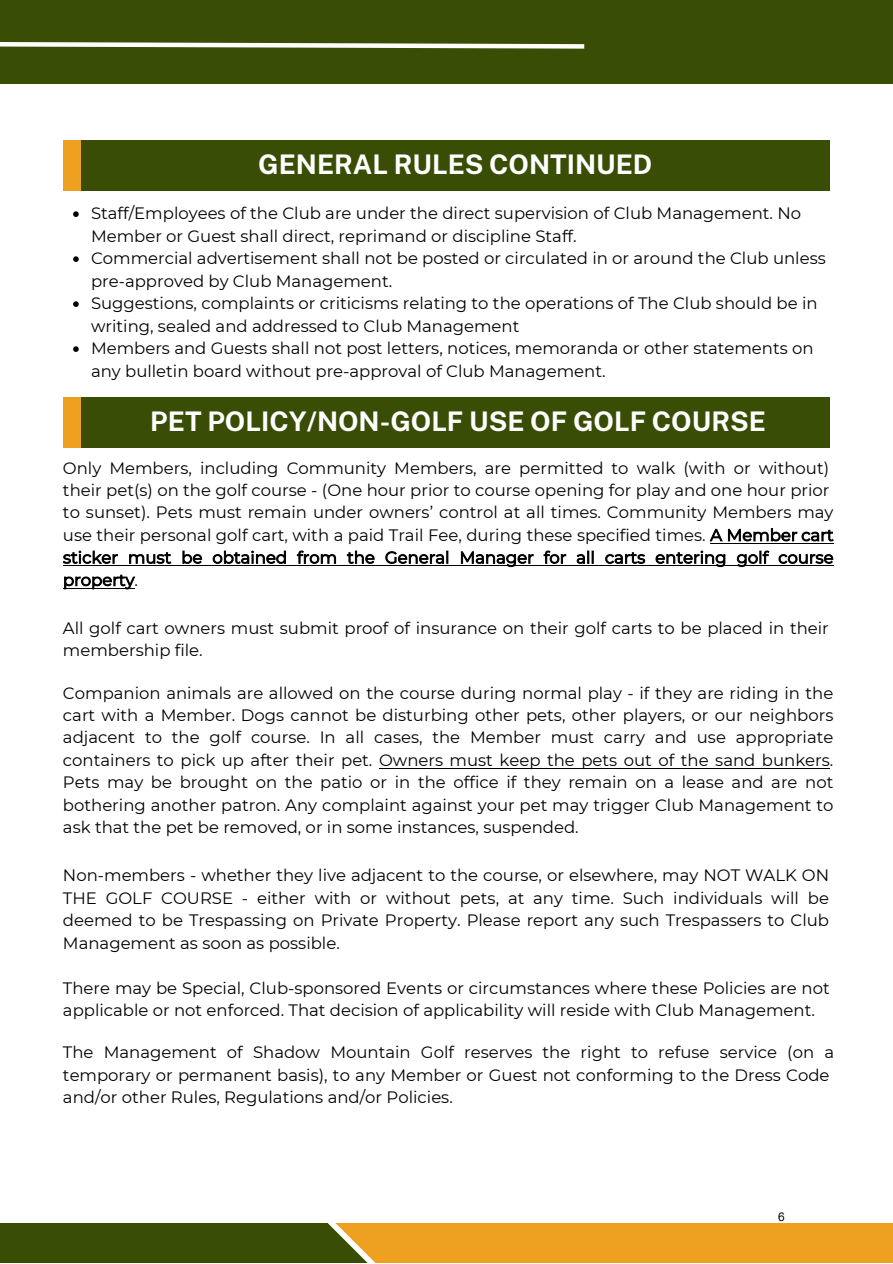
<style>
.page{position:relative;width:893px;height:1264px;background:#fff}
.page>*{position:absolute;margin:0;border:0;box-sizing:border-box;transform-origin:0 0}
.t1{font:700 27px "Public Sans";color:#fff}
.t2{font:16.5px/22.5px "Montserrat";color:#000}
.t3{font:12px "Arial";color:#000}
</style>
<div class="page">
<div style="left:0;top:0;width:892px;height:84px;background:#394d05"></div>
<div style="left:0;top:1222px;width:394px;height:40px;background:#394d05"></div>
<div style="left:335px;top:1222px;width:557px;height:40px;background:#eea121"></div>
<svg style="left:0;top:42px;width:585px;height:7px"></svg>
<div style="left:63px;top:140px;width:766px;height:50px;background:#394d05"></div>
<div style="left:63px;top:140px;width:18px;height:50px;background:#eea121"></div>
<svg style="left:73px;top:211px;width:6px;height:6px"></svg>
<svg style="left:73px;top:256px;width:6px;height:6px"></svg>
<svg style="left:73px;top:301px;width:6px;height:6px"></svg>
<svg style="left:73px;top:346px;width:6px;height:6px"></svg>
<div style="left:63px;top:397px;width:766px;height:50px;background:#394d05"></div>
<div style="left:63px;top:397px;width:18px;height:50px;background:#eea121"></div>
<hr style="left:63px;top:588px;width:71px;height:1px;background:#000">
<hr style="left:63px;top:565px;width:770px;height:1px;background:#000">
<hr style="left:710px;top:543px;width:123px;height:1px;background:#000">
<hr style="left:379px;top:768px;width:450px;height:1px;background:#000">
<p class="t1" style="left:258px;top:148px;width:395px">GENERAL RULES CONTINUED</p>
<p class="t2" style="left:91px;top:202px;width:711px">Staff/Employees of the Club are under the direct supervision of Club Management. No<br>Member or Guest shall direct, reprimand or discipline Staff.</p>
<p class="t2" style="left:91px;top:247px;width:736px">Commercial advertisement shall not be posted or circulated in or around the Club unless pre-approved by Club Management.</p>
<p class="t2" style="left:91px;top:292px;width:728px">Suggestions, complaints or criticisms relating to the operations of The Club should be in writing, sealed and addressed to Club Management</p>
<p class="t2" style="left:91px;top:337px;width:724px">Members and Guests shall not post letters, notices, memoranda or other statements on any bulletin board without pre-approval of Club Management.</p>
<p class="t1" style="left:150px;top:405px;width:617px">PET POLICY/NON-GOLF USE OF GOLF COURSE</p>
<p class="t2" style="left:63px;top:456px;width:772px">Only Members, including Community Members, are permitted to walk (with or without) their pet(s) on the golf course - (One hour prior to course opening for play and one hour prior to sunset). Pets must remain under owners’ control at all times. Community Members may use their personal golf cart, with a paid Trail Fee, during these specified times. A Member cart sticker must be obtained from the General Manager for all carts entering golf course property.</p>
<p class="t2" style="left:63px;top:616px;width:767px">All golf cart owners must submit proof of insurance on their golf carts to be placed in their membership file.</p>
<p class="t2" style="left:63px;top:681px;width:771px;text-align:justify">Companion animals are allowed on the course during normal play - if they are riding in the cart with a Member. Dogs cannot be disturbing other pets, other players, or our neighbors adjacent to the golf course. In all cases, the Member must carry and use appropriate containers to pick up after their pet. Owners must keep the pets out of the sand bunkers.<br>Pets may be brought on the patio or in the office if they remain on a lease and are not bothering another patron. Any complaint against your pet may trigger Club Management to ask that the pet be removed, or in some instances, suspended.</p>
<p class="t2" style="left:63px;top:864px;width:767px;text-align:justify">Non-members - whether they live adjacent to the course, or elsewhere, may NOT WALK ON THE GOLF COURSE - either with or without pets, at any time. Such individuals will be deemed to be Trespassing on Private Property. Please report any such Trespassers to Club Management as soon as possible.</p>
<p class="t2" style="left:63px;top:976px;width:768px">There may be Special, Club-sponsored Events or circumstances where these Policies are not applicable or not enforced. That decision of applicability will reside with Club Management.</p>
<p class="t2" style="left:63px;top:1041px;width:772px">The Management of Shadow Mountain Golf reserves the right to refuse service (on a temporary or permanent basis), to any Member or Guest not conforming to the Dress Code and/or other Rules, Regulations and/or Policies.</p>
<p class="t3" style="left:778px;top:1208px;width:8px">6</p>
</div>
